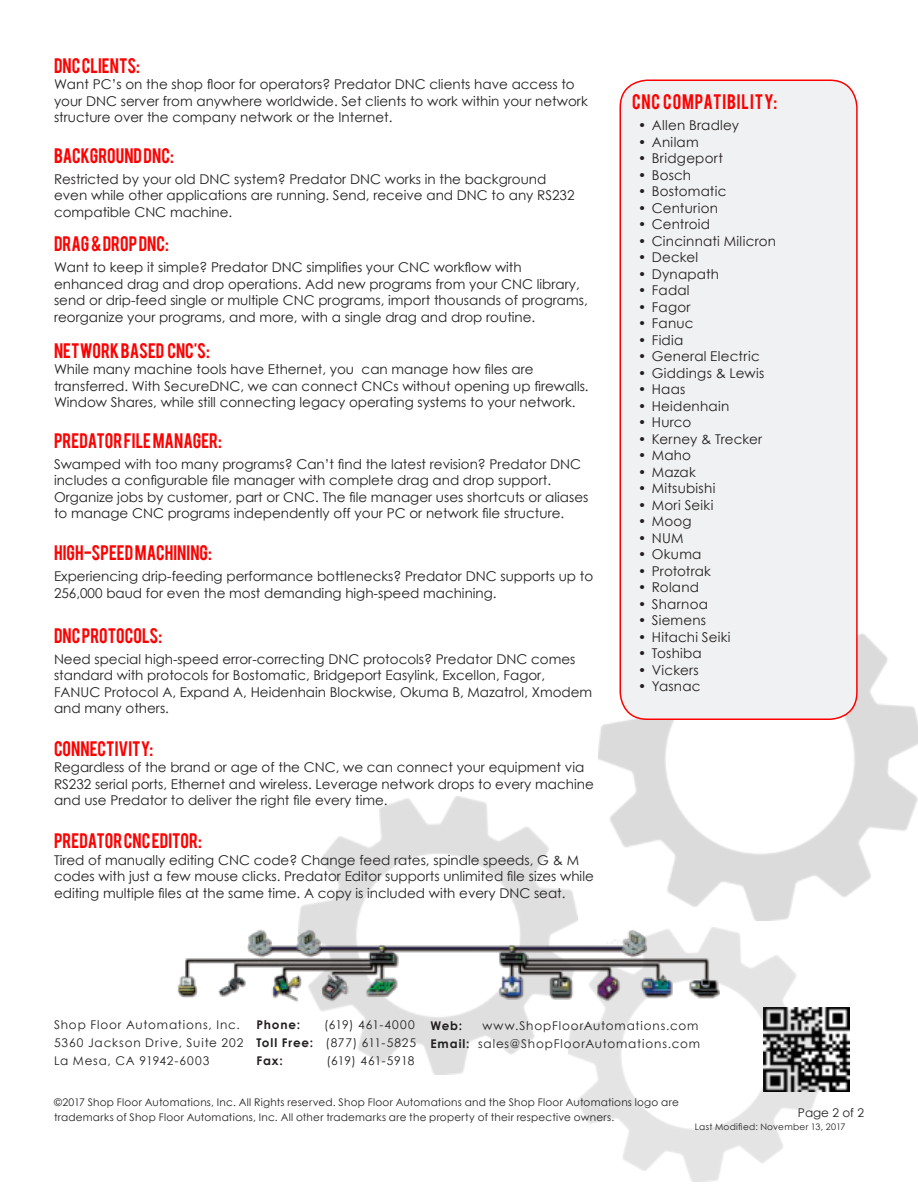
<style>
.page{position:relative;width:918px;height:1188px;background:#fff}
.page>*{position:absolute;margin:0;border:0;box-sizing:border-box;transform-origin:0 0}
.t1{font:16.5px "Bebas";letter-spacing:.005em;color:#f00}
.t2{font:16.5px "Bebas";letter-spacing:.055em;color:#f00}
.t3{font:13.5px/16.5px "Century Gothic";color:#231f20}
.t4{font:13.5px "Century Gothic";letter-spacing:.02em;color:#231f20}
.t5{font:13.5px "Century Gothic";letter-spacing:.025em;color:#231f20}
.t6{font:12px/18px "Century Gothic";letter-spacing:.07em;color:#231f20;text-align:justify}
.t7{font:12px "Century Gothic";letter-spacing:.01em;color:#231f20}
.t8{font:700 12px "Century Gothic";letter-spacing:.07em;color:#231f20}
.t9{font:10.5px/15px "Century Gothic";letter-spacing:.02em;color:#231f20}
.t10{font:9px "Century Gothic";letter-spacing:.03em;color:#231f20}
.s1{font-weight:700}
</style>
<div class="page">
<img style="left:823px;top:1007px;width:26px;height:84px">
<img style="left:299px;top:796px;width:279px;height:279px">
<img style="left:599px;top:598px;width:319px;height:322px">
<div style="left:620px;top:80px;width:237px;height:639px;background:#f0f1f2;border-radius:27px"></div>
<div style="left:620px;top:79px;width:238px;height:641px;border:2px solid #f00;border-radius:27px"></div>
<img style="left:177px;top:925px;width:540px;height:92px">
<img style="left:569px;top:928px;width:254px;height:254px">
<p class="t1" style="left:54px;top:57px;width:88px">DNC CLIENTS:</p>
<p class="t3" style="left:54px;top:76px;width:535px">Want PC’s on the shop floor for operators? Predator DNC clients have access to your DNC server from anywhere worldwide. Set clients to work within your network structure over the company network or the Internet.</p>
<p class="t1" style="left:54px;top:147px;width:121px">BACKGROUND DNC:</p>
<p class="t3" style="left:54px;top:170px;width:522px">Restricted by your old DNC system? Predator DNC works in the background even while other applications are running. Send, receive and DNC to any RS232 compatible CNC machine.</p>
<p class="t1" style="left:54px;top:236px;width:116px">DRAG &amp; DROP DNC:</p>
<p class="t3" style="left:54px;top:260px;width:535px">Want to keep it simple? Predator DNC simplifies your CNC workflow with enhanced drag and drop operations. Add new programs from your CNC library, send or drip-feed single or multiple CNC programs, import thousands of programs, reorganize your programs, and more, with a single drag and drop routine.</p>
<p class="t1" style="left:54px;top:342px;width:157px">NETWORK BASED CNC'S:</p>
<p class="t3" style="left:54px;top:361px;width:536px">While many machine tools have Ethernet, you can manage how files are transferred. With SecureDNC, we can connect CNCs without opening up firewalls.<br>Window Shares, while still connecting legacy operating systems to your network.</p>
<p class="t1" style="left:54px;top:433px;width:170px">PREDATOR FILE MANAGER:</p>
<p class="t3" style="left:54px;top:457px;width:536px">Swamped with too many programs? Can’t find the latest revision? Predator DNC includes a configurable file manager with complete drag and drop support.<br>Organize jobs by customer, part or CNC. The file manager uses shortcuts or aliases to manage CNC programs independently off your PC or network file structure.</p>
<p class="t1" style="left:54px;top:545px;width:159px">HIGH-SPEED MACHINING:</p>
<p class="t3" style="left:54px;top:568px;width:541px">Experiencing drip-feeding performance bottlenecks? Predator DNC supports up to<br>256,000 baud for even the most demanding high-speed machining.</p>
<p class="t1" style="left:54px;top:627px;width:110px">DNC PROTOCOLS:</p>
<p class="t3" style="left:54px;top:650px;width:540px">Need special high-speed error-correcting DNC protocols? Predator DNC comes standard with protocols for Bostomatic, Bridgeport Easylink, Excellon, Fagor, FANUC Protocol A, Expand A, Heidenhain Blockwise, Okuma B, Mazatrol, Xmodem and many others.</p>
<p class="t1" style="left:54px;top:740px;width:101px">CONNECTIVITY:</p>
<p class="t3" style="left:54px;top:759px;width:541px">Regardless of the brand or age of the CNC, we can connect your equipment via<br>RS232 serial ports, Ethernet and wireless. Leverage network drops to every machine and use Predator to deliver the right file every time.</p>
<p class="t1" style="left:54px;top:833px;width:150px">PREDATOR CNC EDITOR:</p>
<p class="t3" style="left:54px;top:851px;width:541px">Tired of manually editing CNC code? Change feed rates, spindle speeds, G &amp; M codes with just a few mouse clicks. Predator Editor supports unlimited file sizes while editing multiple files at the same time. A copy is included with every DNC seat.</p>
<p class="t2" style="left:632px;top:94px;width:147px">CNC COMPATIBILITY:</p>
<p class="t4" style="left:638px;top:120px;width:102px">• Allen Bradley</p>
<p class="t3" style="left:638px;top:135px;width:62px">• Anilam</p>
<p class="t4" style="left:638px;top:153px;width:86px">• Bridgeport</p>
<p class="t3" style="left:638px;top:168px;width:54px">• Bosch</p>
<p class="t3" style="left:638px;top:184px;width:90px">• Bostomatic</p>
<p class="t3" style="left:638px;top:201px;width:81px">• Centurion</p>
<p class="t3" style="left:638px;top:217px;width:73px">• Centroid</p>
<p class="t4" style="left:638px;top:236px;width:139px">• Cincinnati Milicron</p>
<p class="t3" style="left:638px;top:250px;width:61px">• Deckel</p>
<p class="t3" style="left:638px;top:267px;width:82px">• Dynapath</p>
<p class="t3" style="left:638px;top:283px;width:53px">• Fadal</p>
<p class="t3" style="left:638px;top:300px;width:54px">• Fagor</p>
<p class="t3" style="left:638px;top:316px;width:57px">• Fanuc</p>
<p class="t3" style="left:638px;top:333px;width:47px">• Fidia</p>
<p class="t4" style="left:638px;top:351px;width:123px">• General Electric</p>
<p class="t4" style="left:638px;top:368px;width:128px">• Giddings &amp; Lewis</p>
<p class="t3" style="left:638px;top:382px;width:49px">• Haas</p>
<p class="t4" style="left:638px;top:401px;width:93px">• Heidenhain</p>
<p class="t3" style="left:638px;top:415px;width:55px">• Hurco</p>
<p class="t3" style="left:638px;top:432px;width:126px">• Kerney &amp; Trecker</p>
<p class="t3" style="left:638px;top:448px;width:54px">• Maho</p>
<p class="t3" style="left:638px;top:465px;width:59px">• Mazak</p>
<p class="t4" style="left:638px;top:483px;width:79px">• Mitsubishi</p>
<p class="t5" style="left:638px;top:500px;width:77px">• Mori Seiki</p>
<p class="t3" style="left:638px;top:514px;width:55px">• Moog</p>
<p class="t3" style="left:638px;top:531px;width:47px">• NUM</p>
<p class="t3" style="left:638px;top:547px;width:65px">• Okuma</p>
<p class="t3" style="left:638px;top:564px;width:74px">• Prototrak</p>
<p class="t3" style="left:638px;top:580px;width:62px">• Roland</p>
<p class="t3" style="left:638px;top:597px;width:71px">• Sharnoa</p>
<p class="t3" style="left:638px;top:613px;width:69px">• Siemens</p>
<p class="t3" style="left:638px;top:630px;width:94px">• Hitachi Seiki</p>
<p class="t3" style="left:638px;top:646px;width:65px">• Toshiba</p>
<p class="t4" style="left:638px;top:665px;width:62px">• Vickers</p>
<p class="t3" style="left:638px;top:679px;width:64px">• Yasnac</p>
<p class="t6" style="left:54px;top:1016px;width:191px;text-align:left">Shop Floor Automations, Inc.<br>5360 Jackson Drive, Suite 202<br>La Mesa, CA 91942-6003</p>
<p class="t9" style="left:54px;top:1094px;width:626px">©2017 Shop Floor Automations, Inc. All Rights reserved. Shop Floor Automations and the Shop Floor Automations logo are trademarks of Shop Floor Automations, Inc. All other trademarks are the property of their respective owners.</p>
<p class="t6" style="left:256px;top:1016px;width:161px;text-indent:68px">(619) 461-4000<br><span class="s1">Toll Free:</span> (877) 611-5825<br><span class="s1">Fax:</span></p>
<p class="t8" style="left:256px;top:1018px;width:45px">Phone:</p>
<p class="t6" style="left:430px;top:1017px;width:271px;text-align:right">www.ShopFloorAutomations.com<br><span class="s1">Email:</span> sales@ShopFloorAutomations.com</p>
<p class="t8" style="left:430px;top:1018px;width:33px">Web:</p>
<p class="t7" style="left:327px;top:1052px;width:89px">(619) 461-5918</p>
<p class="t6" style="left:798px;top:1104px;width:68px">Page 2 of 2</p>
<p class="t10" style="left:695px;top:1120px;width:152px">Last Modified: November 13, 2017</p>
</div>
